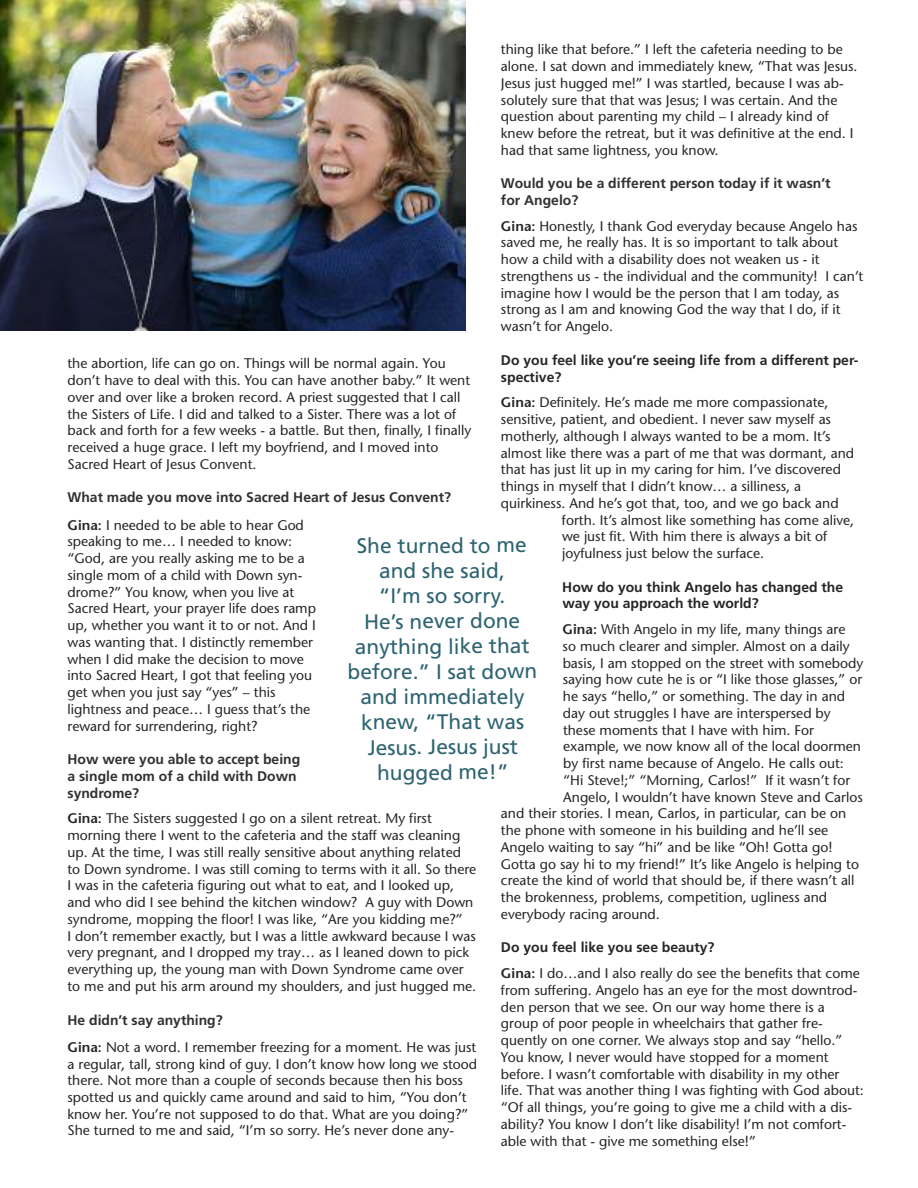
<style>
.page{position:relative;width:918px;height:1188px;background:#fff}
.page>*{position:absolute;margin:0;border:0;box-sizing:border-box;transform-origin:0 0}
.t1{font:21px/25.2px "Frutiger";letter-spacing:-.005em;color:#2e6472;text-align:center}
.t2{font:13.95px/16.8px "Stone Sans";color:#272627}
.t3{font:700 13.95px/16.8px "Frutiger";color:#323132}
.t4{font:700 13.95px/16.8px "Frutiger";color:#272627}
.s1{font-weight:600}
</style>
<div class="page">
<img style="left:0;top:0;width:466px;height:331px">
<p class="t2" style="left:501px;top:43px;width:358px">thing like that before.” I left the cafeteria needing to be alone. I sat down and immediately knew, “That was Jesus.<br>Jesus just hugged me!” I was startled, because I was ab&shy;solutely sure that that was Jesus; I was certain. And the question about parenting my child – I already kind of knew before the retreat, but it was definitive at the end. I had that same lightness, you know.</p>
<p class="t3" style="left:501px;top:176px;width:331px">Would you be a different person today if it wasn’t for Angelo?</p>
<p class="t2" style="left:501px;top:219px;width:364px"><span class="s1">Gina:</span> Honestly, I thank God everyday because Angelo has saved me, he really has. It is so important to talk about how a child with a disability does not weaken us - it strengthens us - the individual and the community! I can’t imagine how I would be the person that I am today, as strong as I am and knowing God the way that I do, if it wasn’t for Angelo.</p>
<p class="t4" style="left:501px;top:353px;width:359px">Do you feel like you’re seeing life from a different per&shy;spective?</p>
<p class="t2" style="left:501px;top:396px;width:329px"><span class="s1">Gina:</span> Definitely. He’s made me more compassionate,</p>
<p class="t2" style="left:501px;top:412px;width:332px">sensitive, patient, and obedient. I never saw myself as</p>
<p class="t2" style="left:501px;top:429px;width:331px">motherly, although I always wanted to be a mom. It’s</p>
<p class="t2" style="left:501px;top:446px;width:355px">almost like there was a part of me that was dormant, and</p>
<p class="t2" style="left:501px;top:463px;width:341px">that has just lit up in my caring for him. I’ve discovered</p>
<p class="t2" style="left:501px;top:479px;width:302px">things in myself that I didn’t know… a silliness, a</p>
<p class="t2" style="left:501px;top:496px;width:339px">quirkiness. And he’s got that, too, and we go back and</p>
<p class="t2" style="left:562px;top:513px;width:294px">forth. It’s almost like something has come alive,</p>
<p class="t2" style="left:562px;top:530px;width:267px">we just fit. With him there is always a bit of</p>
<p class="t2" style="left:562px;top:546px;width:204px">joyfulness just below the surface.</p>
<p class="t4" style="left:562px;top:580px;width:282px">How do you think Angelo has changed the way you approach the world?</p>
<p class="t2" style="left:563px;top:622px;width:285px"><span class="s1">Gina:</span> With Angelo in my life, many things are</p>
<p class="t2" style="left:563px;top:639px;width:289px">so much clearer and simpler. Almost on a daily</p>
<p class="t2" style="left:563px;top:656px;width:302px">basis, I am stopped on the street with somebody</p>
<p class="t2" style="left:563px;top:673px;width:301px">saying how cute he is or “I like those glasses,” or</p>
<p class="t2" style="left:563px;top:689px;width:284px">he says “hello,” or something. The day in and</p>
<p class="t2" style="left:563px;top:706px;width:269px">day out struggles I have are interspersed by</p>
<p class="t2" style="left:563px;top:723px;width:253px">these moments that I have with him. For</p>
<p class="t2" style="left:563px;top:740px;width:299px">example, we now know all of the local doormen</p>
<p class="t2" style="left:563px;top:756px;width:282px">by first name because of Angelo. He calls out:</p>
<p class="t2" style="left:563px;top:773px;width:288px">“Hi Steve!;” “Morning, Carlos!” If it wasn’t for</p>
<p class="t2" style="left:563px;top:790px;width:301px">Angelo, I wouldn’t have known Steve and Carlos</p>
<p class="t2" style="left:501px;top:807px;width:347px">and their stories. I mean, Carlos, in particular, can be on</p>
<p class="t2" style="left:501px;top:823px;width:329px">the phone with someone in his building and he’ll see</p>
<p class="t2" style="left:501px;top:840px;width:333px">Angelo waiting to say “hi” and be like “Oh! Gotta go!</p>
<p class="t2" style="left:501px;top:857px;width:360px">Gotta go say hi to my friend!” It’s like Angelo is helping to</p>
<p class="t2" style="left:501px;top:874px;width:355px">create the kind of world that should be, if there wasn’t all</p>
<p class="t2" style="left:501px;top:890px;width:328px">the brokenness, problems, competition, ugliness and</p>
<p class="t2" style="left:501px;top:907px;width:160px">everybody racing around.</p>
<p class="t4" style="left:501px;top:940px;width:215px">Do you feel like you see beauty?</p>
<p class="t2" style="left:501px;top:966px;width:364px"><span class="s1">Gina:</span> I do…and I also really do see the benefits that come from suffering. Angelo has an eye for the most downtrod&shy;den person that we see. On our way home there is a group of poor people in wheelchairs that gather fre&shy;quently on one corner. We always stop and say “hello.” You know, I never would have stopped for a moment before. I wasn’t comfortable with disability in my other life. That was another thing I was fighting with God about: “Of all things, you’re going to give me a child with a dis&shy;ability? You know I don’t like disability! I’m not comfort&shy;able with that - give me something else!”</p>
<p class="t2" style="left:68px;top:357px;width:405px">the abortion, life can go on. Things will be normal again. You don’t have to deal with this. You can have another baby.” It went over and over like a broken record. A priest suggested that I call the Sisters of Life. I did and talked to a Sister. There was a lot of back and forth for a few weeks - a battle. But then, finally, I finally received a huge grace. I left my boyfriend, and I moved into Sacred Heart of Jesus Convent.</p>
<p class="t3" style="left:68px;top:490px;width:385px">What made you move into Sacred Heart of Jesus Convent?</p>
<p class="t2" style="left:68px;top:518px;width:250px"><span class="s1">Gina:</span> I needed to be able to hear God speaking to me… I needed to know: “God, are you really asking me to be a single mom of a child with Down syn&shy;drome?” You know, when you live at Sacred Heart, your prayer life does ramp up, whether you want it to or not. And I was wanting that. I distinctly remember when I did make the decision to move into Sacred Heart, I got that feeling you get when you just say “yes” – this lightness and peace… I guess that’s the reward for surrendering, right?</p>
<p class="t3" style="left:68px;top:752px;width:234px">How were you able to accept being a single mom of a child with Down syndrome?</p>
<p class="t2" style="left:68px;top:812px;width:410px"><span class="s1">Gina:</span> The Sisters suggested I go on a silent retreat. My first morning there I went to the cafeteria and the staff was cleaning up. At the time, I was still really sensitive about anything related to Down syndrome. I was still coming to terms with it all. So there I was in the cafeteria figuring out what to eat, and I looked up, and who did I see behind the kitchen window? A guy with Down syndrome, mopping the floor! I was like, “Are you kidding me?”<br>I don’t remember exactly, but I was a little awkward because I was very pregnant, and I dropped my tray… as I leaned down to pick everything up, the young man with Down Syndrome came over to me and put his arm around my shoulders, and just hugged me.</p>
<p class="t3" style="left:68px;top:1012px;width:157px">He didn’t say anything?</p>
<p class="t2" style="left:67px;top:1040px;width:411px"><span class="s1">Gina:</span> Not a word. I remember freezing for a moment. He was just a regular, tall, strong kind of guy. I don’t know how long we stood there. Not more than a couple of seconds because then his boss spotted us and quickly came around and said to him, “You don’t know her. You’re not supposed to do that. What are you doing?” She turned to me and said, “I’m so sorry. He’s never done any-</p>
<h1 class="t1" style="left:348px;top:535px;width:192px">She turned to me and she said,<br>“I’m so sorry.<br>He’s never done anything like that before.” I sat down and immediately knew, “That was<br>Jesus. Jesus just hugged me!”</h1>
</div>
